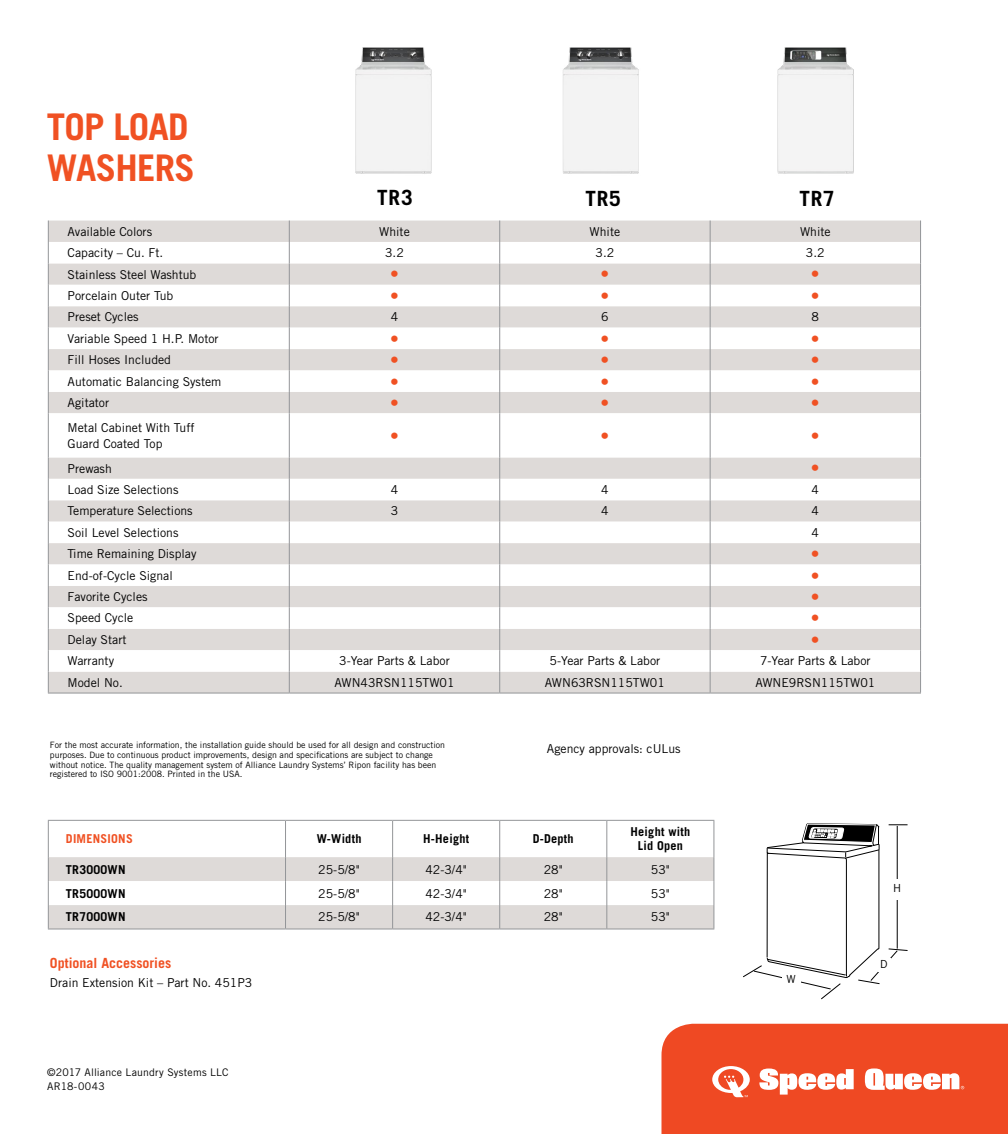
<style>
.page{position:relative;width:1008px;height:1134px;background:#fff}
.page>*{position:absolute;margin:0;border:0;box-sizing:border-box;transform-origin:0 0}
.t1{font:700 36.75px/40.2px "Trade Gothic";letter-spacing:-.02em;color:#f05123}
.t2{font:700 21px "Trade Gothic LT Std";letter-spacing:.04em;color:#000}
.t3{font:17.5px "Trade Gothic LT Std";color:#f05123}
.t4{font:700 14px "Trade Gothic LT Std";color:#f05123}
.t5{font:12.25px/15.8px "Trade Gothic LT Std";color:#000}
.t6{font:700 12.25px/14px "Trade Gothic LT Std";letter-spacing:.02em;color:#000;text-align:center}
.t7{font:700 12.25px "Trade Gothic LT Std";letter-spacing:.02em;color:#f05123}
.t8{font:11.2px "Trade Gothic LT Std";color:#000}
.t9{font:10.5px/14px "Trade Gothic LT Std";letter-spacing:.02em;color:#000}
.t10{font:8.75px/9.6px "Trade Gothic LT Std";color:#000}
</style>
<div class="page">
<svg style="left:662px;top:1024px;width:346px;height:110px;background:#f05936"></svg>
<div style="left:49px;top:221px;width:871px;height:472px;background:#dedad8"></div>
<svg style="left:49px;top:242px;width:871px;height:430px"></svg>
<svg style="left:499px;top:221px;width:1px;height:192px"></svg>
<svg style="left:710px;top:221px;width:1px;height:192px"></svg>
<svg style="left:920px;top:221px;width:1px;height:192px"></svg>
<hr style="left:499px;top:413px;width:1px;height:44px;background:#939598">
<hr style="left:710px;top:413px;width:1px;height:44px;background:#939598">
<hr style="left:920px;top:413px;width:1px;height:44px;background:#939598">
<svg style="left:499px;top:457px;width:1px;height:236px"></svg>
<svg style="left:710px;top:457px;width:1px;height:236px"></svg>
<svg style="left:920px;top:457px;width:1px;height:236px"></svg>
<svg style="left:289px;top:221px;width:1px;height:192px"></svg>
<hr style="left:289px;top:413px;width:1px;height:44px;background:#939598">
<svg style="left:289px;top:457px;width:1px;height:236px"></svg>
<svg style="left:48px;top:221px;width:1px;height:192px"></svg>
<hr style="left:48px;top:413px;width:1px;height:44px;background:#939598">
<svg style="left:48px;top:457px;width:1px;height:236px"></svg>
<hr style="left:48px;top:693px;width:241px;height:1px;background:#939598">
<hr style="left:289px;top:693px;width:211px;height:1px;background:#939598">
<hr style="left:500px;top:693px;width:210px;height:1px;background:#939598">
<hr style="left:710px;top:693px;width:211px;height:1px;background:#939598">
<svg style="left:743px;top:823px;width:165px;height:177px"></svg>
<div style="left:878px;top:958px;width:12px;height:13px;background:#fff"></div>
<hr style="left:285px;top:821px;width:1px;height:36px;background:#939598">
<hr style="left:392px;top:821px;width:1px;height:36px;background:#939598">
<hr style="left:499px;top:821px;width:1px;height:36px;background:#939598">
<hr style="left:606px;top:821px;width:1px;height:36px;background:#939598">
<hr style="left:713px;top:821px;width:1px;height:36px;background:#939598">
<hr style="left:48px;top:820px;width:238px;height:1px;background:#939598">
<hr style="left:286px;top:820px;width:107px;height:1px;background:#939598">
<hr style="left:393px;top:820px;width:107px;height:1px;background:#939598">
<hr style="left:500px;top:820px;width:107px;height:1px;background:#939598">
<hr style="left:607px;top:820px;width:107px;height:1px;background:#939598">
<hr style="left:48px;top:821px;width:1px;height:36px;background:#939598">
<svg style="left:48px;top:857px;width:666px;height:72px"></svg>
<hr style="left:48px;top:929px;width:238px;height:1px;background:#939598">
<hr style="left:286px;top:929px;width:107px;height:1px;background:#939598">
<hr style="left:393px;top:929px;width:107px;height:1px;background:#939598">
<hr style="left:500px;top:929px;width:107px;height:1px;background:#939598">
<hr style="left:607px;top:929px;width:107px;height:1px;background:#939598">
<img style="left:355px;top:47px;width:77px;height:127px">
<img style="left:562px;top:47px;width:77px;height:127px">
<img style="left:777px;top:47px;width:77px;height:127px">
<h1 class="t1" style="left:47px;top:107px;width:150px">TOP LOAD<br>WASHERS</h1>
<h2 class="t2" style="left:377px;top:184px;width:37px">TR3</h2>
<h2 class="t2" style="left:585px;top:186px;width:37px">TR5</h2>
<h2 class="t2" style="left:799px;top:186px;width:37px">TR7</h2>
<p class="t5" style="left:68px;top:223px;width:86px">Available Colors</p>
<p class="t5" style="left:379px;top:223px;width:32px">White</p>
<p class="t5" style="left:590px;top:223px;width:32px">White</p>
<p class="t5" style="left:800px;top:223px;width:32px">White</p>
<p class="t5" style="left:68px;top:245px;width:97px">Capacity – Cu. Ft.</p>
<p class="t5" style="left:385px;top:245px;width:20px">3.2</p>
<p class="t5" style="left:596px;top:245px;width:20px">3.2</p>
<p class="t5" style="left:806px;top:245px;width:20px">3.2</p>
<p class="t5" style="left:68px;top:266px;width:130px">Stainless Steel Washtub</p>
<h3 class="t3" style="left:390px;top:264px;width:10px">•</h3>
<h3 class="t3" style="left:601px;top:264px;width:10px">•</h3>
<h3 class="t3" style="left:811px;top:264px;width:10px">•</h3>
<p class="t5" style="left:68px;top:288px;width:107px">Porcelain Outer Tub</p>
<h3 class="t3" style="left:390px;top:285px;width:10px">•</h3>
<h3 class="t3" style="left:601px;top:285px;width:10px">•</h3>
<h3 class="t3" style="left:811px;top:285px;width:10px">•</h3>
<p class="t5" style="left:68px;top:309px;width:73px">Preset Cycles</p>
<p class="t5" style="left:391px;top:309px;width:9px">4</p>
<p class="t5" style="left:601px;top:309px;width:9px">6</p>
<p class="t5" style="left:812px;top:309px;width:9px">8</p>
<p class="t5" style="left:68px;top:330px;width:153px">Variable Speed 1 H.P. Motor</p>
<h3 class="t3" style="left:390px;top:328px;width:10px">•</h3>
<h3 class="t3" style="left:601px;top:328px;width:10px">•</h3>
<h3 class="t3" style="left:811px;top:328px;width:10px">•</h3>
<p class="t5" style="left:68px;top:352px;width:105px">Fill Hoses Included</p>
<h3 class="t3" style="left:390px;top:349px;width:10px">•</h3>
<h3 class="t3" style="left:601px;top:349px;width:10px">•</h3>
<h3 class="t3" style="left:811px;top:349px;width:10px">•</h3>
<p class="t5" style="left:68px;top:373px;width:155px">Automatic Balancing System</p>
<h3 class="t3" style="left:390px;top:371px;width:10px">•</h3>
<h3 class="t3" style="left:601px;top:371px;width:10px">•</h3>
<h3 class="t3" style="left:811px;top:371px;width:10px">•</h3>
<p class="t5" style="left:68px;top:395px;width:43px">Agitator</p>
<h3 class="t3" style="left:390px;top:392px;width:10px">•</h3>
<h3 class="t3" style="left:601px;top:392px;width:10px">•</h3>
<h3 class="t3" style="left:811px;top:392px;width:10px">•</h3>
<p class="t5" style="left:68px;top:420px;width:128px">Metal Cabinet With Tuff<br>Guard Coated Top</p>
<h3 class="t3" style="left:390px;top:425px;width:10px">•</h3>
<h3 class="t3" style="left:601px;top:425px;width:10px">•</h3>
<h3 class="t3" style="left:811px;top:425px;width:10px">•</h3>
<p class="t5" style="left:68px;top:460px;width:46px">Prewash</p>
<h3 class="t3" style="left:811px;top:458px;width:10px">•</h3>
<p class="t5" style="left:68px;top:482px;width:112px">Load Size Selections</p>
<p class="t5" style="left:391px;top:482px;width:9px">4</p>
<p class="t5" style="left:601px;top:482px;width:9px">4</p>
<p class="t5" style="left:812px;top:482px;width:9px">4</p>
<p class="t5" style="left:68px;top:503px;width:127px">Temperature Selections</p>
<p class="t5" style="left:391px;top:503px;width:9px">3</p>
<p class="t5" style="left:601px;top:503px;width:9px">4</p>
<p class="t5" style="left:812px;top:503px;width:9px">4</p>
<p class="t5" style="left:68px;top:524px;width:112px">Soil Level Selections</p>
<p class="t5" style="left:812px;top:524px;width:9px">4</p>
<p class="t5" style="left:68px;top:546px;width:130px">Time Remaining Display</p>
<h3 class="t3" style="left:811px;top:543px;width:10px">•</h3>
<p class="t5" style="left:68px;top:567px;width:107px">End-of-Cycle Signal</p>
<h3 class="t3" style="left:811px;top:565px;width:10px">•</h3>
<p class="t5" style="left:68px;top:589px;width:81px">Favorite Cycles</p>
<h3 class="t3" style="left:811px;top:586px;width:10px">•</h3>
<p class="t5" style="left:68px;top:610px;width:67px">Speed Cycle</p>
<h3 class="t3" style="left:811px;top:608px;width:10px">•</h3>
<p class="t5" style="left:68px;top:632px;width:60px">Delay Start</p>
<h3 class="t3" style="left:811px;top:629px;width:10px">•</h3>
<p class="t5" style="left:68px;top:653px;width:48px">Warranty</p>
<p class="t5" style="left:339px;top:653px;width:112px">3-Year Parts &amp; Labor</p>
<p class="t5" style="left:550px;top:653px;width:112px">5-Year Parts &amp; Labor</p>
<p class="t5" style="left:760px;top:653px;width:112px">7-Year Parts &amp; Labor</p>
<p class="t5" style="left:68px;top:674px;width:57px">Model No.</p>
<p class="t5" style="left:335px;top:674px;width:121px">AWN43RSN115TW01</p>
<p class="t5" style="left:545px;top:674px;width:121px">AWN63RSN115TW01</p>
<p class="t5" style="left:755px;top:674px;width:121px">AWNE9RSN115TW01</p>
<p class="t10" style="left:50px;top:740px;width:397px">For the most accurate information, the installation guide should be used for all design and construction purposes. Due to continuous product improvements, design and specifications are subject to change without notice. The quality management system of Alliance Laundry Systems’ Ripon facility has been registered to ISO 9001:2008. Printed in the USA.</p>
<p class="t5" style="left:547px;top:740px;width:135px">Agency approvals: cULus</p>
<p class="t7" style="left:66px;top:831px;width:68px">DIMENSIONS</p>
<p class="t6" style="left:317px;top:832px;width:46px">W-Width</p>
<p class="t6" style="left:423px;top:832px;width:47px">H-Height</p>
<p class="t6" style="left:533px;top:832px;width:42px">D-Depth</p>
<p class="t6" style="left:631px;top:825px;width:61px">Height with<br>Lid Open</p>
<p class="t6" style="left:66px;top:862px;width:61px">TR3000WN</p>
<p class="t5" style="left:318px;top:861px;width:43px">25-5/8"</p>
<p class="t5" style="left:425px;top:861px;width:43px">42-3/4"</p>
<p class="t5" style="left:544px;top:861px;width:21px">28"</p>
<p class="t5" style="left:651px;top:861px;width:21px">53"</p>
<p class="t6" style="left:66px;top:886px;width:61px">TR5000WN</p>
<p class="t5" style="left:318px;top:885px;width:43px">25-5/8"</p>
<p class="t5" style="left:425px;top:885px;width:43px">42-3/4"</p>
<p class="t5" style="left:544px;top:885px;width:21px">28"</p>
<p class="t5" style="left:651px;top:885px;width:21px">53"</p>
<p class="t6" style="left:66px;top:910px;width:61px">TR7000WN</p>
<p class="t5" style="left:318px;top:909px;width:43px">25-5/8"</p>
<p class="t5" style="left:425px;top:909px;width:43px">42-3/4"</p>
<p class="t5" style="left:544px;top:909px;width:21px">28"</p>
<p class="t5" style="left:651px;top:909px;width:21px">53"</p>
<p class="t4" style="left:50px;top:955px;width:123px">Optional Accessories</p>
<p class="t5" style="left:50px;top:974px;width:204px">Drain Extension Kit – Part No. 451P3</p>
<p class="t9" style="left:47px;top:1065px;width:183px">©2017 Alliance Laundry Systems LLC<br>AR18-0043</p>
<p class="t8" style="left:786px;top:973px;width:11px">W</p>
<p class="t8" style="left:893px;top:881px;width:10px">H</p>
<p class="t8" style="left:880px;top:957px;width:9px">D</p>
</div>
